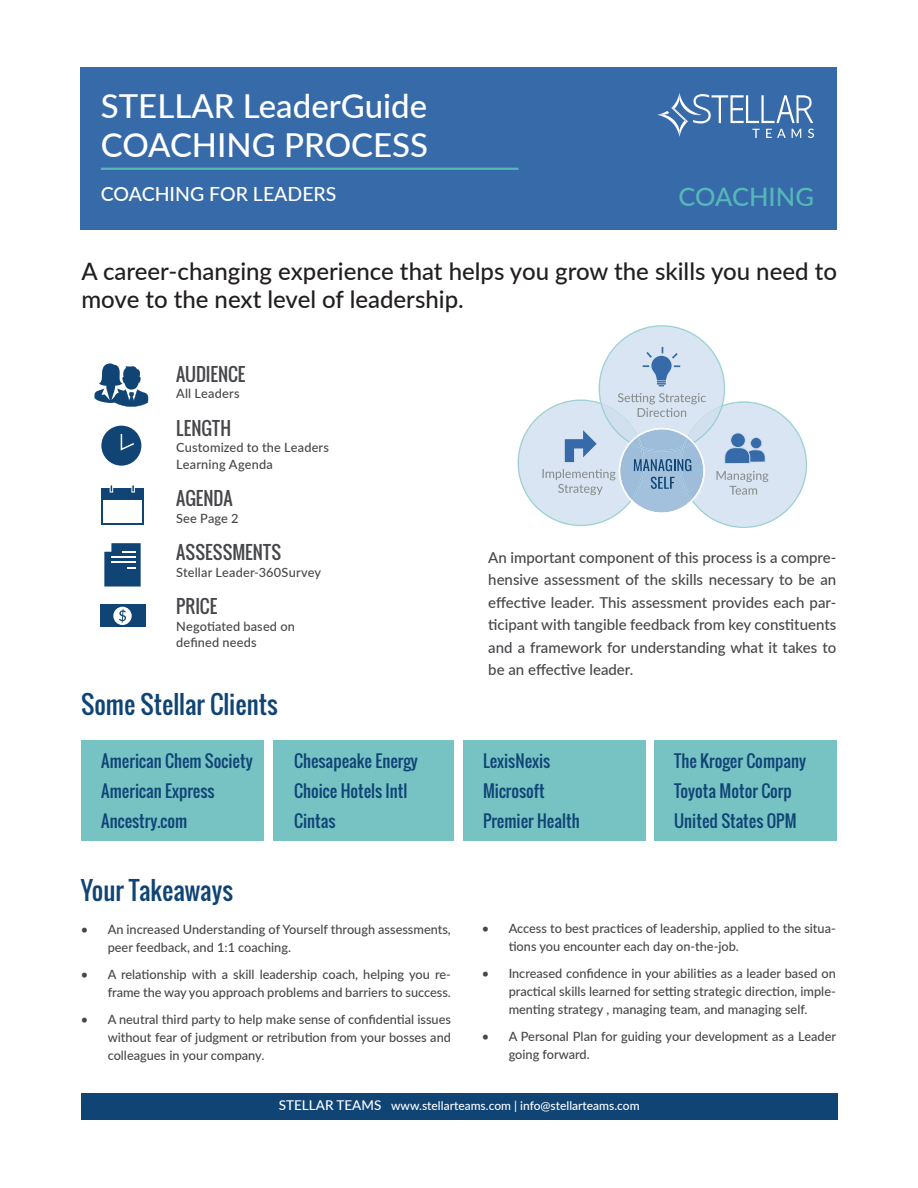
<style>
.page{position:relative;width:918px;height:1188px;background:#fff}
.page>*{position:absolute;margin:0;border:0;box-sizing:border-box;transform-origin:0 0}
.t1{font:500 33px "Lato";color:#fff}
.t2{font:500 25.5px "Lato";color:#54b7b8}
.t3{font:24.75px "Oswald";color:#0f4475}
.t4{font:500 24px/28.8px "Lato";color:#231f20}
.t5{font:500 19.5px "Lato";color:#fff}
.t6{font:18px "Oswald";letter-spacing:.005em;color:#46474a}
.t7{font:16.5px "Oswald";color:#0f4475}
.t8{font:500 15px/22.5px "Lato";color:#46474a;text-align:justify}
.t9{font:500 12.75px/18px "Lato";color:#46474a}
.t10{font:500 12px "Lato";color:#fff}
.s1{font-size:13.5px}
</style>
<div class="page">
<div style="left:81px;top:1094px;width:756px;height:26px;background:#0f4475"></div>
<div style="left:81px;top:68px;width:756px;height:162px;background:#376aa9"></div>
<hr style="left:101px;top:168px;width:417px;height:2px;background:#54b7b8">
<svg style="left:657px;top:93px;width:157px;height:45px"></svg>
<div style="left:81px;top:740px;width:183px;height:100px;background:#77c3c4"></div>
<div style="left:273px;top:740px;width:181px;height:100px;background:#77c3c4"></div>
<div style="left:463px;top:740px;width:183px;height:100px;background:#77c3c4"></div>
<div style="left:654px;top:740px;width:183px;height:100px;background:#77c3c4"></div>
<svg style="left:94px;top:363px;width:54px;height:44px"></svg>
<div style="left:101px;top:488px;width:43px;height:37px;background:#0f4475"></div>
<div style="left:103px;top:500px;width:39px;height:23px;background:#fff"></div>
<svg style="left:110px;top:485px;width:3px;height:7px"></svg>
<svg style="left:131px;top:485px;width:4px;height:7px"></svg>
<div style="left:101px;top:426px;width:40px;height:40px;background:#0f4475;border-radius:50%"></div>
<svg style="left:120px;top:434px;width:14px;height:17px"></svg>
<svg style="left:104px;top:543px;width:37px;height:44px;background:#35628b"></svg>
<div style="left:100px;top:604px;width:45px;height:23px;background:#0f4475"></div>
<div style="left:113px;top:607px;width:19px;height:18px;background:#fff;border-radius:50%"></div>
<svg style="left:119px;top:609px;width:7px;height:14px"></svg>
<svg style="left:517px;top:325px;width:290px;height:203px"></svg>
<p class="t1" style="left:101px;top:82px;width:328px">STELLAR LeaderGuide</p>
<p class="t1" style="left:101px;top:121px;width:329px">COACHING PROCESS</p>
<p class="t5" style="left:101px;top:180px;width:237px">COACHING FOR LEADERS</p>
<p class="t2" style="left:679px;top:179px;width:137px">COACHING</p>
<p class="t4" style="left:81px;top:256px;width:757px">A career-changing experience that helps you grow the skills you need to move to the next level of leadership.</p>
<p class="t6" style="left:176px;top:361px;width:71px">AUDIENCE</p>
<p class="t9" style="left:176px;top:384px;width:65px">All Leaders</p>
<p class="t6" style="left:176px;top:415px;width:56px">LENGTH</p>
<p class="t9" style="left:176px;top:438px;width:154px">Customized to the Leaders</p>
<p class="t9" style="left:176px;top:455px;width:98px">Learning Agenda</p>
<p class="t6" style="left:176px;top:485px;width:58px">AGENDA</p>
<p class="t9" style="left:176px;top:509px;width:64px">See Page 2</p>
<p class="t6" style="left:176px;top:539px;width:107px">ASSESSMENTS</p>
<p class="t9" style="left:176px;top:563px;width:147px">Stellar Leader-360Survey</p>
<p class="t6" style="left:176px;top:593px;width:43px">PRICE</p>
<p class="t9" style="left:176px;top:617px;width:120px">Negotiated based on</p>
<p class="t9" style="left:176px;top:633px;width:82px">defined needs</p>
<p class="t3" style="left:81px;top:686px;width:198px">Some Stellar Clients</p>
<p class="t7" style="left:101px;top:748px;width:153px">American Chem Society</p>
<p class="t7" style="left:101px;top:778px;width:115px">American Express</p>
<p class="t7" style="left:101px;top:808px;width:88px">Ancestry.com</p>
<p class="t7" style="left:294px;top:748px;width:125px">Chesapeake Energy</p>
<p class="t7" style="left:294px;top:778px;width:115px">Choice Hotels Intl</p>
<p class="t7" style="left:294px;top:808px;width:43px">Cintas</p>
<p class="t3" style="left:81px;top:871px;width:154px">Your Takeaways</p>
<p class="t9" style="left:108px;top:919px;width:345px;text-indent:-27px">• An increased Understanding of Yourself through assessments, peer feedback, and 1:1 coaching.</p>
<p class="t9" style="left:81px;top:964px;width:372px;text-align:right">• A relationship with a skill leadership coach, helping you re&shy;frame the way you approach problems and barriers to success.</p>
<p class="t9" style="left:108px;top:1009px;width:345px;text-align:justify;text-indent:-27px">• A neutral third party to help make sense of confidential issues without fear of judgment or retribution from your bosses and colleagues in your company.</p>
<p class="t8" style="left:488px;top:545px;width:350px">An important component of this process is a compre&shy;hensive assessment of the skills necessary to be an effective leader. This assessment provides each par&shy;ticipant with tangible feedback from key constituents and a framework for understanding what it takes to be an effective leader.</p>
<p class="t7" style="left:483px;top:748px;width:69px">LexisNexis</p>
<p class="t7" style="left:483px;top:778px;width:63px">Microsoft</p>
<p class="t7" style="left:483px;top:808px;width:98px">Premier Health</p>
<p class="t7" style="left:674px;top:748px;width:133px">The Kroger Company</p>
<p class="t7" style="left:674px;top:778px;width:119px">Toyota Motor Corp</p>
<p class="t7" style="left:674px;top:808px;width:124px">United States OPM</p>
<p class="t9" style="left:509px;top:919px;width:329px;text-indent:-27px">• Access to best practices of leadership, applied to the situa&shy;tions you encounter each day on-the-job.</p>
<p class="t9" style="left:509px;top:964px;width:329px;text-align:justify;text-indent:-27px">• Increased confidence in your abilities as a leader based on practical skills learned for setting strategic direction, imple&shy;menting strategy , managing team, and managing self.</p>
<p class="t9" style="left:509px;top:1027px;width:329px;text-indent:-27px">• A Personal Plan for guiding your development as a Leader going forward.</p>
<p class="t10" style="left:279px;top:1097px;width:362px"><span class="s1">STELLAR TEAMS</span> www.stellarteams.com | info@stellarteams.com</p>
</div>
